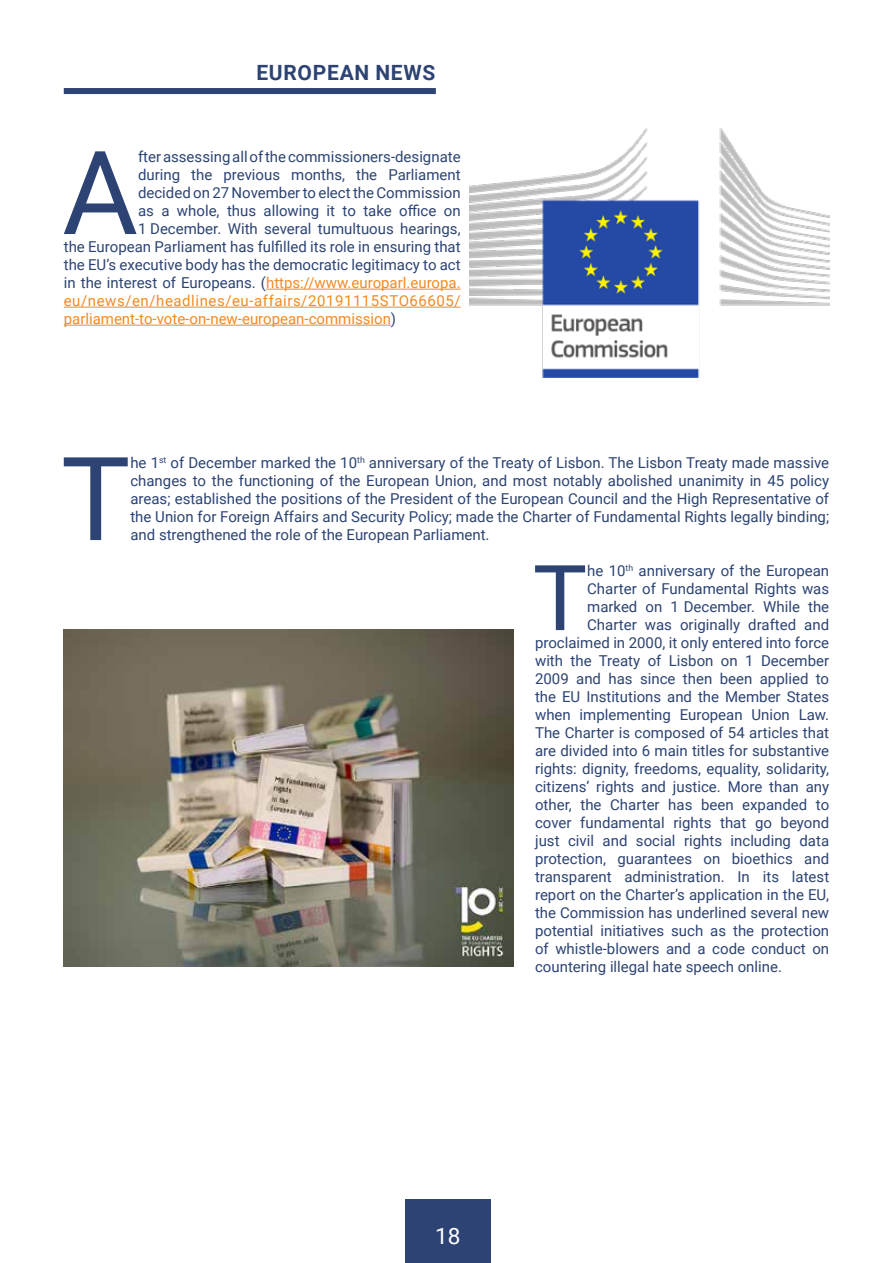
<style>
.page{position:relative;width:893px;height:1263px;background:#fff}
.page>*{position:absolute;margin:0;border:0;box-sizing:border-box;transform-origin:0 0}
.t1{font:116.25px "Roboto";color:#2c4373}
.t2{font:90.9px "Roboto";color:#2c4373}
.t3{font:22.5px "Roboto";color:#fff}
.t4{font:700 21px "Roboto";letter-spacing:.035em;color:#2c4373}
.t5{font:15px/18px "Roboto";color:#2c4373;text-align:justify}
.t6{font:15px "Roboto";color:#f28a22}
.t7{font:15px "Roboto";letter-spacing:.035em;color:#f28a22}
.s1{color:#2c4373}
</style>
<div class="page">
<div style="left:64px;top:88px;width:372px;height:6px;background:#2c4373"></div>
<hr style="left:266px;top:289px;width:195px;height:1px;background:#f28a22">
<hr style="left:64px;top:307px;width:397px;height:1px;background:#f28a22">
<hr style="left:64px;top:325px;width:327px;height:1px;background:#f28a22">
<img style="left:64px;top:629px;width:450px;height:337px">
<img style="left:469px;top:128px;width:360px;height:249px">
<div style="left:405px;top:1199px;width:85px;height:64px;background:#2c4373"></div>
<h3 class="t4" style="left:256px;top:57px;width:181px">EUROPEAN NEWS</h3>
<h1 class="t1" style="left:62px;top:111px;width:77px">A</h1>
<p class="t5" style="left:138px;top:147px;width:324px">fter assessing all of the commissioners-designate</p>
<p class="t5" style="left:138px;top:165px;width:324px">during the previous months, the Parliament</p>
<p class="t5" style="left:138px;top:183px;width:324px">decided on 27 November to elect the Commission</p>
<p class="t5" style="left:138px;top:201px;width:324px">as a whole, thus allowing it to take office on</p>
<p class="t5" style="left:138px;top:219px;width:324px">1 December. With several tumultuous hearings,</p>
<p class="t5" style="left:64px;top:237px;width:398px">the European Parliament has fulfilled its role in ensuring that</p>
<p class="t5" style="left:64px;top:255px;width:398px">the EU’s executive body has the democratic legitimacy to act</p>
<p class="t6" style="left:64px;top:272px;width:398px"><span class="s1">in the interest of Europeans. (</span>https://www.europarl.europa.</p>
<p class="t7" style="left:64px;top:290px;width:398px">eu/news/en/headlines/eu-affairs/20191115STO66605/</p>
<p class="t6" style="left:64px;top:308px;width:334px">parliament-to-vote-on-new-european-commission<span class="s1">)</span></p>
<h1 class="t1" style="left:61px;top:417px;width:71px">T</h1>
<p class="t5" style="left:130px;top:453px;width:700px">he 1<sup>st</sup> of December marked the 10<sup>th</sup> anniversary of the Treaty of Lisbon. The Lisbon Treaty made massive changes to the functioning of the European Union, and most notably abolished unanimity in 45 policy areas; established the positions of the President of the European Council and the High Representative of the Union for Foreign Affairs and Security Policy; made the Charter of Fundamental Rights legally binding; and strengthened the role of the European Parliament.</p>
<h2 class="t2" style="left:533px;top:534px;width:56px">T</h2>
<p class="t5" style="left:587px;top:561px;width:243px">he 10<sup>th</sup> anniversary of the European</p>
<p class="t5" style="left:587px;top:579px;width:244px">Charter of Fundamental Rights was</p>
<p class="t5" style="left:587px;top:597px;width:244px">marked on 1 December. While the</p>
<p class="t5" style="left:587px;top:615px;width:244px">Charter was originally drafted and</p>
<p class="t5" style="left:535px;top:633px;width:296px">proclaimed in 2000, it only entered into force</p>
<p class="t5" style="left:535px;top:651px;width:296px">with the Treaty of Lisbon on 1 December</p>
<p class="t5" style="left:535px;top:669px;width:296px">2009 and has since then been applied to</p>
<p class="t5" style="left:535px;top:687px;width:296px">the EU Institutions and the Member States</p>
<p class="t5" style="left:535px;top:705px;width:296px">when implementing European Union Law.</p>
<p class="t5" style="left:535px;top:723px;width:296px">The Charter is composed of 54 articles that</p>
<p class="t5" style="left:535px;top:741px;width:296px">are divided into 6 main titles for substantive</p>
<p class="t5" style="left:535px;top:759px;width:296px">rights: dignity, freedoms, equality, solidarity,</p>
<p class="t5" style="left:535px;top:777px;width:296px">citizens’ rights and justice. More than any</p>
<p class="t5" style="left:535px;top:795px;width:296px">other, the Charter has been expanded to</p>
<p class="t5" style="left:535px;top:813px;width:296px">cover fundamental rights that go beyond</p>
<p class="t5" style="left:535px;top:831px;width:296px">just civil and social rights including data</p>
<p class="t5" style="left:535px;top:849px;width:296px">protection, guarantees on bioethics and</p>
<p class="t5" style="left:535px;top:867px;width:296px">transparent administration. In its latest</p>
<p class="t5" style="left:535px;top:885px;width:296px">report on the Charter’s application in the EU,</p>
<p class="t5" style="left:535px;top:903px;width:296px">the Commission has underlined several new</p>
<p class="t5" style="left:535px;top:921px;width:296px">potential initiatives such as the protection</p>
<p class="t5" style="left:535px;top:939px;width:296px">of whistle-blowers and a code conduct on</p>
<p class="t5" style="left:535px;top:957px;width:248px">countering illegal hate speech online.</p>
<h3 class="t3" style="left:435px;top:1220px;width:27px">18</h3>
</div>
